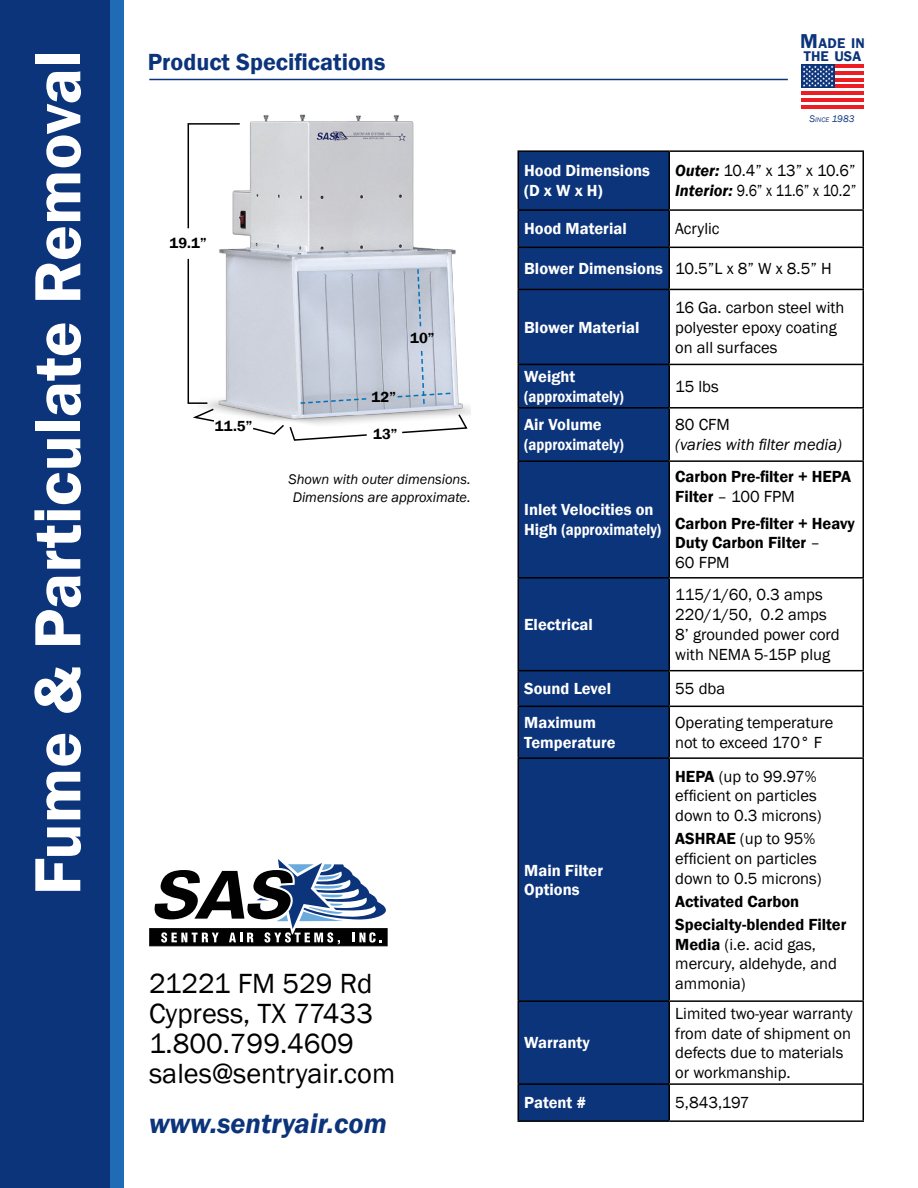
<style>
.page{position:relative;width:918px;height:1188px;background:#fff}
.page>*{position:absolute;margin:0;border:0;box-sizing:border-box;transform-origin:0 0}
.t1{font:600 67.5px "Franklin Gothic";color:#fff}
.t2{font:28.5px/30px "Franklin Gothic";color:#000}
.t3{font:italic 600 28.5px "Franklin Gothic";color:#0c347b}
.t4{font:600 24px "Franklin Gothic";color:#0c347b}
.t5{font:16.5px/19.8px "Franklin Gothic";color:#000}
.t6{font:600 16.5px/19.8px "Franklin Gothic";color:#fff}
.t7{font:600 16.5px/19.8px "Franklin Gothic";color:#000}
.t8{font:italic 16.5px "Franklin Gothic";color:#000}
.t9{font:600 15px "Franklin Gothic";letter-spacing:.01em;color:#000}
.t10{font:italic 14.4px/17.2px "Franklin Gothic";color:#000}
.t11{font:600 14.4px/12.8px "Franklin Gothic";letter-spacing:.01em;color:#0c347b}
.t12{font:italic 9.9px "Franklin Gothic";color:#0c347b}
.s1{font-size:20.7px}
.s2{font-size:6.9px}
.s3{font-weight:600;font-style:italic}
.s4{font-weight:400;color:#000}
.s5{font-weight:400}
.s6{font-weight:600}
</style>
<div class="page">
<div style="left:0;top:0;width:110px;height:1188px;background:#0c347b"></div>
<div style="left:110px;top:0;width:14px;height:1188px;background:#1f6bb5"></div>
<hr style="left:149px;top:79px;width:639px;height:1px;background:#0c347b">
<svg style="left:149px;top:859px;width:239px;height:88px"></svg>
<div style="left:519px;top:152px;width:149px;height:968px;background:#0c347b"></div>
<hr style="left:518px;top:150px;width:151px;height:2px;background:#000">
<hr style="left:518px;top:152px;width:1px;height:57px;background:#000">
<hr style="left:669px;top:150px;width:195px;height:2px;background:#000">
<hr style="left:668px;top:152px;width:2px;height:57px;background:#000">
<hr style="left:862px;top:152px;width:2px;height:57px;background:#000">
<hr style="left:518px;top:209px;width:151px;height:2px;background:#000">
<hr style="left:518px;top:211px;width:1px;height:36px;background:#000">
<hr style="left:669px;top:209px;width:195px;height:2px;background:#000">
<hr style="left:668px;top:211px;width:2px;height:36px;background:#000">
<hr style="left:862px;top:211px;width:2px;height:36px;background:#000">
<hr style="left:518px;top:247px;width:151px;height:1px;background:#000">
<hr style="left:518px;top:248px;width:1px;height:41px;background:#000">
<hr style="left:669px;top:247px;width:195px;height:1px;background:#000">
<hr style="left:668px;top:248px;width:2px;height:41px;background:#000">
<hr style="left:862px;top:248px;width:2px;height:41px;background:#000">
<hr style="left:518px;top:289px;width:151px;height:1px;background:#000">
<hr style="left:518px;top:290px;width:1px;height:74px;background:#000">
<hr style="left:669px;top:289px;width:195px;height:1px;background:#000">
<hr style="left:668px;top:290px;width:2px;height:74px;background:#000">
<hr style="left:862px;top:290px;width:2px;height:74px;background:#000">
<hr style="left:518px;top:364px;width:151px;height:1px;background:#000">
<hr style="left:518px;top:365px;width:1px;height:42px;background:#000">
<hr style="left:669px;top:364px;width:195px;height:1px;background:#000">
<hr style="left:668px;top:365px;width:2px;height:42px;background:#000">
<hr style="left:862px;top:365px;width:2px;height:42px;background:#000">
<hr style="left:518px;top:407px;width:151px;height:2px;background:#000">
<hr style="left:518px;top:409px;width:1px;height:51px;background:#000">
<hr style="left:669px;top:407px;width:195px;height:2px;background:#000">
<hr style="left:668px;top:409px;width:2px;height:51px;background:#000">
<hr style="left:862px;top:409px;width:2px;height:51px;background:#000">
<hr style="left:518px;top:460px;width:151px;height:2px;background:#000">
<hr style="left:518px;top:462px;width:1px;height:115px;background:#000">
<hr style="left:669px;top:460px;width:195px;height:2px;background:#000">
<hr style="left:668px;top:462px;width:2px;height:115px;background:#000">
<hr style="left:862px;top:462px;width:2px;height:115px;background:#000">
<hr style="left:518px;top:577px;width:151px;height:2px;background:#000">
<hr style="left:518px;top:579px;width:1px;height:91px;background:#000">
<hr style="left:669px;top:577px;width:195px;height:2px;background:#000">
<hr style="left:668px;top:579px;width:2px;height:91px;background:#000">
<hr style="left:862px;top:579px;width:2px;height:91px;background:#000">
<hr style="left:518px;top:670px;width:151px;height:1px;background:#000">
<hr style="left:518px;top:671px;width:1px;height:35px;background:#000">
<hr style="left:669px;top:670px;width:195px;height:1px;background:#000">
<hr style="left:668px;top:671px;width:2px;height:35px;background:#000">
<hr style="left:862px;top:671px;width:2px;height:35px;background:#000">
<hr style="left:518px;top:706px;width:151px;height:1px;background:#000">
<hr style="left:518px;top:707px;width:1px;height:50px;background:#000">
<hr style="left:669px;top:706px;width:195px;height:1px;background:#000">
<hr style="left:668px;top:707px;width:2px;height:50px;background:#000">
<hr style="left:862px;top:707px;width:2px;height:50px;background:#000">
<hr style="left:518px;top:757px;width:151px;height:2px;background:#000">
<hr style="left:518px;top:759px;width:1px;height:241px;background:#000">
<hr style="left:669px;top:757px;width:195px;height:2px;background:#000">
<hr style="left:668px;top:759px;width:2px;height:241px;background:#000">
<hr style="left:862px;top:759px;width:2px;height:241px;background:#000">
<hr style="left:518px;top:1000px;width:151px;height:2px;background:#000">
<hr style="left:518px;top:1002px;width:1px;height:81px;background:#000">
<hr style="left:669px;top:1000px;width:195px;height:2px;background:#000">
<hr style="left:668px;top:1002px;width:2px;height:81px;background:#000">
<hr style="left:862px;top:1002px;width:2px;height:81px;background:#000">
<hr style="left:518px;top:1083px;width:151px;height:2px;background:#000">
<hr style="left:518px;top:1085px;width:1px;height:35px;background:#000">
<hr style="left:669px;top:1083px;width:195px;height:2px;background:#000">
<hr style="left:668px;top:1085px;width:2px;height:35px;background:#000">
<hr style="left:862px;top:1085px;width:2px;height:35px;background:#000">
<hr style="left:518px;top:1120px;width:151px;height:2px;background:#000">
<hr style="left:669px;top:1120px;width:195px;height:2px;background:#000">
<svg style="left:187px;top:123px;width:10px;height:106px"></svg>
<svg style="left:801px;top:81px;width:63px;height:21px"></svg>
<hr style="left:835px;top:65px;width:29px;height:3px;background:#ed1d24">
<hr style="left:835px;top:71px;width:29px;height:4px;background:#ed1d24">
<hr style="left:835px;top:78px;width:29px;height:3px;background:#ed1d24">
<hr style="left:835px;top:84px;width:29px;height:4px;background:#ed1d24">
<hr style="left:801px;top:91px;width:63px;height:3px;background:#ed1d24">
<hr style="left:801px;top:98px;width:63px;height:3px;background:#ed1d24">
<hr style="left:801px;top:105px;width:63px;height:4px;background:#ed1d24">
<div style="left:801px;top:65px;width:34px;height:23px;background:#0c347b"></div>
<svg style="left:803px;top:65px;width:30px;height:22px"></svg>
<img style="left:197px;top:114px;width:273px;height:309px">
<svg style="left:299px;top:397px;width:69px;height:8px"></svg>
<svg style="left:416px;top:268px;width:6px;height:60px"></svg>
<svg style="left:396px;top:349px;width:56px;height:56px;background:#c3ccdc"></svg>
<svg style="left:187px;top:257px;width:29px;height:166px"></svg>
<svg style="left:253px;top:423px;width:114px;height:18px"></svg>
<svg style="left:401px;top:413px;width:68px;height:21px"></svg>
<h1 class="t1" style="left:16px;top:895px;width:847px;rotate:-90deg">Fume &amp; Particulate Removal</h1>
<h3 class="t4" style="left:148px;top:47px;width:239px">Product Specifications</h3>
<p class="t9" style="left:170px;top:234px;width:39px">19.1”</p>
<p class="t9" style="left:410px;top:329px;width:26px">10”</p>
<p class="t9" style="left:372px;top:388px;width:26px">12”</p>
<p class="t9" style="left:215px;top:417px;width:39px">11.5”</p>
<p class="t9" style="left:373px;top:425px;width:26px">13”</p>
<p class="t10" style="left:289px;top:471px;width:184px">Shown with outer dimensions.<br>Dimensions are approximate.</p>
<h2 class="t2" style="left:149px;top:969px;width:248px">21221 FM 529 Rd<br>Cypress, TX 77433<br>1.800.799.4609 sales@sentryair.com</h2>
<h2 class="t3" style="left:149px;top:1105px;width:239px">www.sentryair.com</h2>
<p class="t11" style="left:800px;top:37px;width:66px"><span class="s1">M</span>ADE IN<br>THE USA</p>
<p class="t12" style="left:810px;top:112px;width:47px">S<span class="s2">INCE</span> 1983</p>
<p class="t6" style="left:524px;top:161px;width:127px">Hood Dimensions (D x W x H)</p>
<p class="t5" style="left:675px;top:161px;width:183px"><span class="s3">Outer:</span> 10.4” x 13” x 10.6”<br><span class="s3">Interior:</span> 9.6” x 11.6” x 10.2”</p>
<p class="t6" style="left:524px;top:219px;width:104px">Hood Material</p>
<p class="t5" style="left:675px;top:219px;width:46px">Acrylic</p>
<p class="t6" style="left:524px;top:259px;width:309px">Blower Dimensions <span class="s4">10.5”L x 8” W x 8.5” H</span></p>
<p class="t6" style="left:524px;top:318px;width:117px">Blower Material</p>
<p class="t5" style="left:675px;top:298px;width:171px">16 Ga. carbon steel with polyester epoxy coating on all surfaces</p>
<p class="t6" style="left:524px;top:367px;width:101px">Weight (approximately)</p>
<p class="t5" style="left:675px;top:377px;width:45px">15 lbs</p>
<p class="t6" style="left:524px;top:415px;width:101px">Air Volume (approximately)</p>
<p class="t5" style="left:675px;top:415px;width:56px">80 CFM</p>
<p class="t8" style="left:675px;top:434px;width:168px">(varies with filter media)</p>
<p class="t6" style="left:524px;top:500px;width:139px">Inlet Velocities on<br>High (approximately)</p>
<p class="t6" style="left:524px;top:615px;width:70px">Electrical</p>
<p class="t7" style="left:675px;top:467px;width:178px">Carbon Pre-filter + HEPA<br>Filter <span class="s5">– 100 FPM</span></p>
<p class="t7" style="left:675px;top:513px;width:181px">Carbon Pre-filter + Heavy<br>Duty Carbon Filter <span class="s5">–<br>60 FPM</span></p>
<p class="t5" style="left:675px;top:585px;width:166px">115/1/60, 0.3 amps<br>220/1/50, 0.2 amps<br>8’ grounded power cord with NEMA 5-15P plug</p>
<p class="t6" style="left:524px;top:679px;width:88px">Sound Level</p>
<p class="t5" style="left:675px;top:679px;width:51px">55 dba</p>
<p class="t6" style="left:524px;top:713px;width:93px">Maximum<br>Temperature</p>
<p class="t5" style="left:675px;top:713px;width:160px">Operating temperature not to exceed 170° F</p>
<p class="t6" style="left:524px;top:860px;width:80px">Main Filter<br>Options</p>
<p class="t6" style="left:524px;top:1033px;width:67px">Warranty</p>
<p class="t5" style="left:675px;top:767px;width:148px"><span class="s6">HEPA</span> (up to 99.97% efficient on particles down to 0.3 microns)</p>
<p class="t5" style="left:675px;top:829px;width:148px"><span class="s6">ASHRAE</span> (up to 95% efficient on particles down to 0.5 microns)</p>
<p class="t7" style="left:675px;top:890px;width:173px;line-height:23.1px">Activated Carbon<br>Specialty-blended Filter</p>
<p class="t5" style="left:675px;top:935px;width:163px"><span class="s6">Media</span> (i.e. acid gas, mercury, aldehyde, and ammonia)</p>
<p class="t5" style="left:675px;top:1004px;width:179px">Limited two-year warranty from date of shipment on defects due to materials or workmanship.</p>
<p class="t6" style="left:524px;top:1093px;width:63px">Patent #</p>
<p class="t5" style="left:675px;top:1093px;width:76px">5,843,197</p>
</div>
